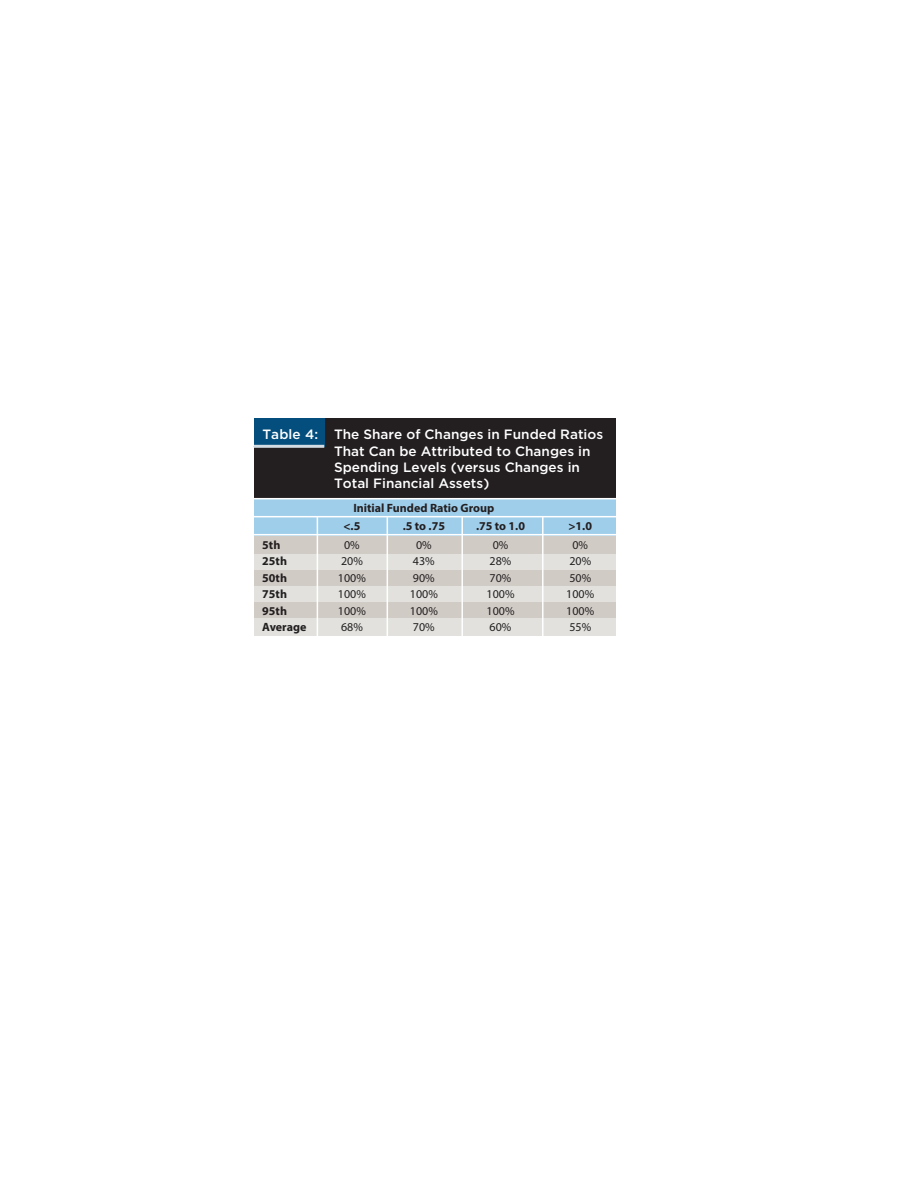
<style>
.page{position:relative;width:918px;height:1188px;background:#fff}
.page>*{position:absolute;margin:0;border:0;box-sizing:border-box;transform-origin:0 0}
.t1{font:500 13.5px/16.2px "Gotham";color:#fff}
.t2{font:12px/16.5px "Myriad Pro";color:#231f20;text-align:center}
.t3{font:700 12px/16.5px "Myriad Pro";color:#231f20}
</style>
<div class="page">
<div style="left:254px;top:418px;width:362px;height:79px;background:#231f20"></div>
<div style="left:254px;top:418px;width:70px;height:29px;background:#044e7d"></div>
<div style="left:254px;top:530px;width:362px;height:104px;background:#d0cbc5"></div>
<div style="left:254px;top:499px;width:362px;height:36px;background:#9fceeb"></div>
<div style="left:254px;top:554px;width:362px;height:15px;background:#e2e1de"></div>
<div style="left:254px;top:586px;width:362px;height:15px;background:#e2e1de"></div>
<div style="left:254px;top:619px;width:362px;height:17px;background:#e2e1de"></div>
<hr style="left:542px;top:517px;width:2px;height:119px;background:#fff">
<hr style="left:461px;top:517px;width:2px;height:119px;background:#fff">
<hr style="left:387px;top:517px;width:1px;height:119px;background:#fff">
<hr style="left:317px;top:517px;width:1px;height:119px;background:#fff">
<hr style="left:254px;top:534px;width:364px;height:1px;background:#fff">
<hr style="left:254px;top:516px;width:364px;height:1px;background:#fff">
<hr style="left:254px;top:445px;width:70px;height:3px;background:#d2dce2">
<p class="t1" style="left:334px;top:426px;width:271px;text-indent:-72px">Table 4: The Share of Changes in Funded Ratios That Can be Attributed to Changes in Spending Levels (versus Changes in Total Financial Assets)</p>
<p class="t3" style="left:262px;top:536px;width:46px">5th<br>25th<br>50th<br>75th<br>95th<br>Average</p>
<p class="t3" style="left:353px;top:499px;width:142px">Initial Funded Ratio Group</p>
<p class="t2" style="left:487px;top:536px;width:29px">0%<br>28%<br>70%<br>100%<br>100%<br>60%</p>
<p class="t3" style="left:476px;top:517px;width:50px">.75 to 1.0</p>
<p class="t3" style="left:343px;top:517px;width:18px">&lt;.5</p>
<p class="t2" style="left:338px;top:536px;width:29px">0%<br>20%<br>100%<br>100%<br>100%<br>68%</p>
<p class="t3" style="left:403px;top:517px;width:44px">.5 to .75</p>
<p class="t2" style="left:410px;top:536px;width:29px">0%<br>43%<br>90%<br>100%<br>100%<br>70%</p>
<p class="t3" style="left:568px;top:517px;width:25px">&gt;1.0</p>
<p class="t2" style="left:566px;top:536px;width:29px">0%<br>20%<br>50%<br>100%<br>100%<br>55%</p>
</div>
